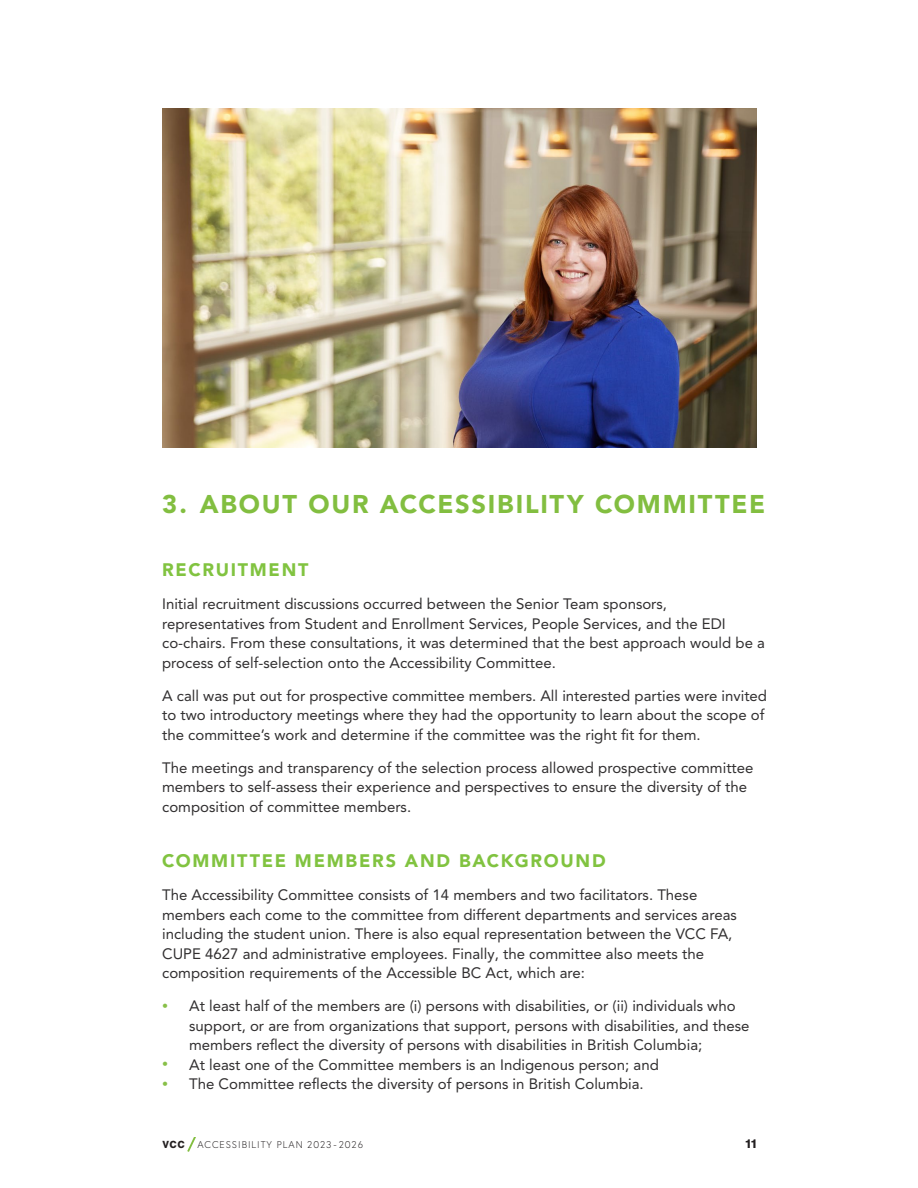
<style>
.page{position:relative;width:918px;height:1188px;background:#fff}
.page>*{position:absolute;margin:0;border:0;box-sizing:border-box;transform-origin:0 0}
.t1{font:900 25.5px "Avenir LT Pro";letter-spacing:.065em;color:#82be40}
.t2{font:900 18px "Avenir LT Pro";letter-spacing:.095em;color:#81c340}
.Body{font:15px/19.5px "Avenir LT Pro";color:#312f30}
.t3{font:12px "Europa Gro SHOP Dem Bol";color:#231f20}
.t4{font:300 9.75px "Europa";letter-spacing:.1em;color:#231f20}
.t5{font:9.75px "Europa Gro SHOP Dem Bol";color:#231f20}
.s1{font-size:12px;color:#88c048}
</style>
<div class="page">
<svg style="left:187px;top:1137px;width:9px;height:14px"></svg>
<img style="left:162px;top:108px;width:594px;height:339px">
<h1 class="t1" style="left:162px;top:489px;width:605px">3. ABOUT OUR ACCESSIBILITY COMMITTEE</h1>
<h2 class="t2" style="left:162px;top:559px;width:148px">RECRUITMENT</h2>
<p class="Body" style="left:162px;top:594px;width:604px">Initial recruitment discussions occurred between the Senior Team sponsors, representatives from Student and Enrollment Services, People Services, and the EDI co-chairs. From these consultations, it was determined that the best approach would be a process of self-selection onto the Accessibility Committee.</p>
<p class="Body" style="left:162px;top:686px;width:606px">A call was put out for prospective committee members. All interested parties were invited to two introductory meetings where they had the opportunity to learn about the scope of the committee’s work and determine if the committee was the right fit for them.</p>
<p class="Body" style="left:162px;top:758px;width:593px">The meetings and transparency of the selection process allowed prospective committee members to self-assess their experience and perspectives to ensure the diversity of the composition of committee members.</p>
<h2 class="t2" style="left:162px;top:850px;width:445px">COMMITTEE MEMBERS AND BACKGROUND</h2>
<p class="Body" style="left:162px;top:885px;width:576px">The Accessibility Committee consists of 14 members and two facilitators. These members each come to the committee from different departments and services areas including the student union. There is also equal representation between the VCC FA, CUPE 4627 and administrative employees. Finally, the committee also meets the composition requirements of the Accessible BC Act, which are:</p>
<p class="Body" style="left:189px;top:996px;width:562px;text-indent:-27px"><span class="s1">•</span> At least half of the members are (i) persons with disabilities, or (ii) individuals who support, or are from organizations that support, persons with disabilities, and these members reflect the diversity of persons with disabilities in British Columbia;</p>
<p class="Body" style="left:162px;top:1055px;width:498px"><span class="s1">•</span> At least one of the Committee members is an Indigenous person; and</p>
<p class="Body" style="left:162px;top:1074px;width:483px"><span class="s1">•</span> The Committee reflects the diversity of persons in British Columbia.</p>
<p class="t5" style="left:162px;top:1138px;width:23px">VCC</p>
<p class="t4" style="left:197px;top:1138px;width:167px">ACCESSIBILITY PLAN 2023-2026</p>
<p class="t3" style="left:746px;top:1136px;width:12px">11</p>
</div>
